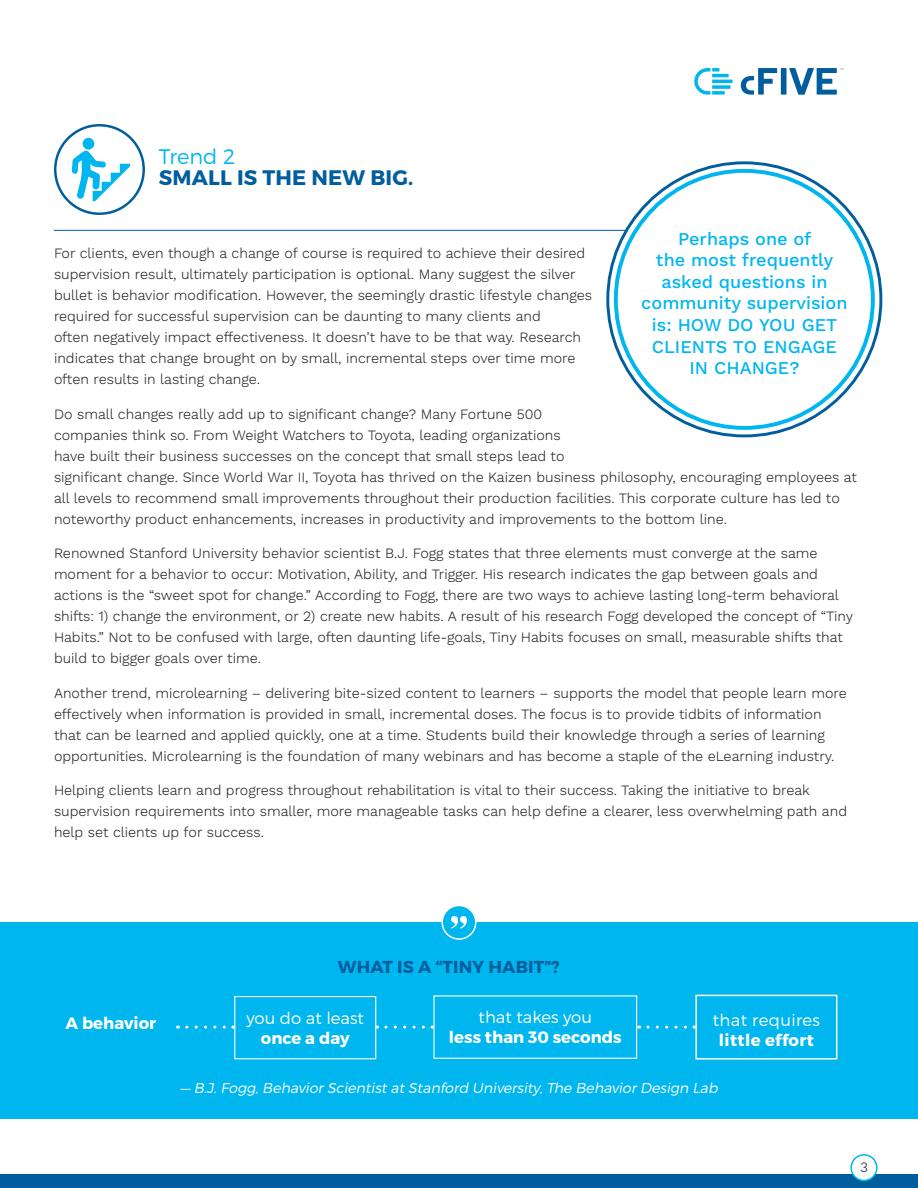
<style>
.page{position:relative;width:918px;height:1188px;background:#fff}
.page>*{position:absolute;margin:0;border:0;box-sizing:border-box;transform-origin:0 0}
.t1{font:700 21px "Montserrat";letter-spacing:.01em;color:#005e9e}
.t2{font:300 21px "Montserrat";color:#00b6ef}
.t3{font:500 18px/21.6px "Work Sans";color:#00b6ef;text-align:center}
.t4{font:700 17.25px "Montserrat";letter-spacing:.01em;color:#005e9e}
.t5{font:700 16.5px "Montserrat";color:#fff}
.t6{font:300 16.5px "Montserrat";color:#fff}
.t7{font:300 16.5px "Montserrat";letter-spacing:.02em;color:#fff}
.t8{font:700 16.5px "Montserrat";letter-spacing:.02em;color:#fff}
.t9{font:300 14.25px/21px "Work Sans";color:#231f20}
.t10{font:italic 300 14.25px "Montserrat";color:#fff}
</style>
<div class="page">
<div style="left:0;top:922px;width:918px;height:197px;background:#00b6ef"></div>
<svg style="left:694px;top:68px;width:39px;height:27px"></svg>
<div style="left:781px;top:68px;width:6px;height:27px;background:#005e9e"></div>
<svg style="left:741px;top:68px;width:36px;height:27px"></svg>
<svg style="left:789px;top:68px;width:55px;height:27px"></svg>
<hr style="left:54px;top:230px;width:630px;height:1px;background:#005e9e">
<div style="left:54px;top:124px;width:91px;height:91px;border:2px solid #005e9e;border-radius:50%"></div>
<svg style="left:72px;top:150px;width:58px;height:51px"></svg>
<div style="left:83px;top:138px;width:11px;height:12px;background:#00b6ef;border-radius:50%"></div>
<div style="left:442px;top:905px;width:34px;height:34px;background:#00b6ef;border-radius:50%"></div>
<div style="left:441px;top:905px;width:36px;height:35px;border:2px solid #fff;border-radius:50%"></div>
<svg style="left:451px;top:916px;width:16px;height:13px"></svg>
<div style="left:234px;top:996px;width:142px;height:63px;border:1px solid #fff"></div>
<div style="left:433px;top:995px;width:204px;height:64px;border:1px solid #fff"></div>
<div style="left:695px;top:995px;width:142px;height:65px;border:2px solid #fff"></div>
<svg style="left:386px;top:1026px;width:47px;height:3px"></svg>
<svg style="left:187px;top:1026px;width:47px;height:3px"></svg>
<svg style="left:648px;top:1026px;width:47px;height:3px"></svg>
<div style="left:0;top:1174px;width:918px;height:14px;background:#005e9e"></div>
<div style="left:851px;top:1155px;width:26px;height:25px;background:#fff;border-radius:50%"></div>
<div style="left:850px;top:1154px;width:28px;height:27px;border:2px solid #00b6ef;border-radius:50%"></div>
<div style="left:608px;top:163px;width:273px;height:273px;background:#fff;border-radius:50%"></div>
<h1 class="t2" style="left:159px;top:144px;width:78px">Trend 2</h1>
<h1 class="t1" style="left:159px;top:164px;width:256px">SMALL IS THE NEW BIG.</h1>
<p class="t3" style="left:641px;top:229px;width:208px">Perhaps one of<br>the most frequently asked questions in community supervision is: HOW DO YOU GET<br>CLIENTS TO ENGAGE<br>IN CHANGE?</p>
<p class="t9" style="left:54px;top:244px;width:540px">For clients, even though a change of course is required to achieve their desired supervision result, ultimately participation is optional. Many suggest the silver bullet is behavior modification. However, the seemingly drastic lifestyle changes required for successful supervision can be daunting to many clients and<br>often negatively impact effectiveness. It doesn’t have to be that way. Research indicates that change brought on by small, incremental steps over time more often results in lasting change.</p>
<p class="t9" style="left:54px;top:404px;width:805px">Do small changes really add up to significant change? Many Fortune 500<br>companies think so. From Weight Watchers to Toyota, leading organizations<br>have built their business successes on the concept that small steps lead to<br>significant change. Since World War II, Toyota has thrived on the Kaizen business philosophy, encouraging employees at all levels to recommend small improvements throughout their production facilities. This corporate culture has led to noteworthy product enhancements, increases in productivity and improvements to the bottom line.</p>
<p class="t9" style="left:54px;top:544px;width:801px">Renowned Stanford University behavior scientist B.J. Fogg states that three elements must converge at the same moment for a behavior to occur: Motivation, Ability, and Trigger. His research indicates the gap between goals and actions is the “sweet spot for change.” According to Fogg, there are two ways to achieve lasting long-term behavioral shifts: 1) change the environment, or 2) create new habits. A result of his research Fogg developed the concept of “Tiny Habits.” Not to be confused with large, often daunting life-goals, Tiny Habits focuses on small, measurable shifts that build to bigger goals over time.</p>
<p class="t9" style="left:54px;top:683px;width:794px">Another trend, microlearning – delivering bite-sized content to learners – supports the model that people learn more effectively when information is provided in small, incremental doses. The focus is to provide tidbits of information that can be learned and applied quickly, one at a time. Students build their knowledge through a series of learning opportunities. Microlearning is the foundation of many webinars and has become a staple of the eLearning industry.</p>
<p class="t9" style="left:54px;top:781px;width:795px">Helping clients learn and progress throughout rehabilitation is vital to their success. Taking the initiative to break supervision requirements into smaller, more manageable tasks can help define a clearer, less overwhelming path and help set clients up for success.</p>
<p class="t5" style="left:65px;top:1013px;width:92px">A behavior</p>
<p class="t4" style="left:338px;top:956px;width:223px">WHAT IS A “TINY HABIT”?</p>
<p class="t6" style="left:247px;top:1008px;width:119px">you do at least</p>
<p class="t5" style="left:261px;top:1028px;width:90px">once a day</p>
<p class="t6" style="left:479px;top:1007px;width:115px">that takes you</p>
<p class="t5" style="left:449px;top:1027px;width:174px">less than 30 seconds</p>
<p class="t7" style="left:713px;top:1010px;width:109px">that requires</p>
<p class="t8" style="left:719px;top:1030px;width:96px">little effort</p>
<p class="t10" style="left:180px;top:1079px;width:542px">— B.J. Fogg, Behavior Scientist at Stanford University, The Behavior Design Lab</p>
<p class="t9" style="left:860px;top:1158px;width:9px">3</p>
</div>
